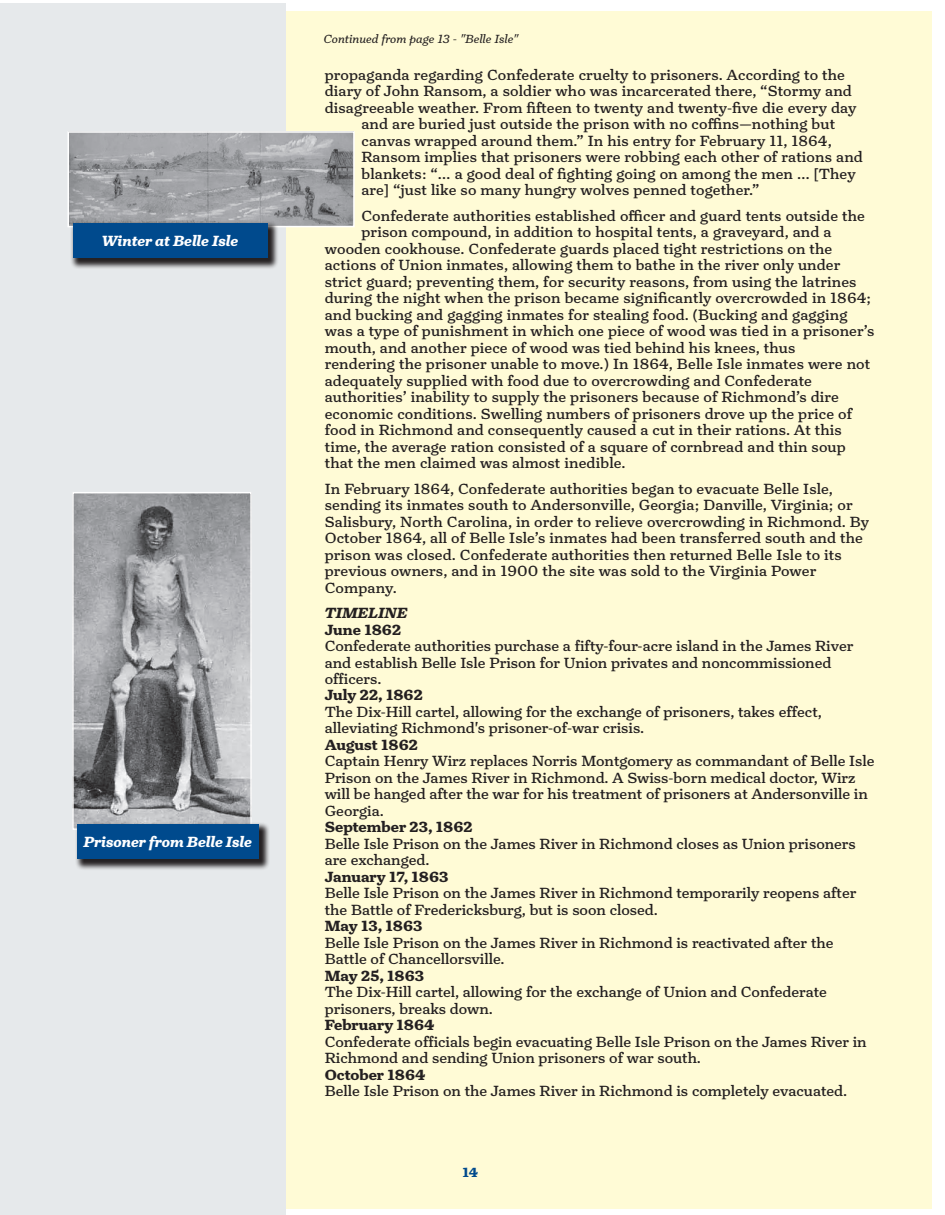
<style>
.page{position:relative;width:945px;height:1215px;background:#fff}
.page>*{position:absolute;margin:0;border:0;box-sizing:border-box;transform-origin:0 0}
.t1{font:15px/16.5px "Turnip";letter-spacing:.01em;color:#231f20}
.t2{font:700 15px "Turnip";color:#231f20}
.t3{font:italic 700 15px "Turnip";color:#fff}
.t4{font:italic 700 15px "Turnip";color:#231f20}
.t5{font:700 13.5px "Turnip";color:#004a8d}
.t6{font:italic 12px "Turnip";color:#231f20}
</style>
<div class="page">
<div style="left:84px;top:11px;width:848px;height:1198px;background:#fffbd6"></div>
<div style="left:0;top:3px;width:286px;height:1212px;background:#e6e9eb"></div>
<img style="left:75px;top:495px;width:174px;height:327px">
<div style="left:72px;top:492px;width:180px;height:338px;border:2px solid #fff"></div>
<svg style="left:75px;top:822px;width:194px;height:48px;background:#767a7f"></svg>
<div style="left:77px;top:825px;width:182px;height:34px;background:#004a8d"></div>
<img style="left:71px;top:134px;width:281px;height:90px">
<div style="left:68px;top:131px;width:287px;height:96px;border:2px solid #fff"></div>
<svg style="left:70px;top:220px;width:209px;height:49px;background:#7c7c7e"></svg>
<div style="left:73px;top:223px;width:194px;height:35px;background:#004a8d"></div>
<p class="t3" style="left:102px;top:231px;width:138px">Winter at Belle Isle</p>
<p class="t3" style="left:84px;top:832px;width:170px">Prisoner from Belle Isle</p>
<p class="t6" style="left:324px;top:32px;width:196px">Continued from page 13 - "Belle Isle"</p>
<p class="t1" style="left:325px;top:66px;width:522px">propaganda regarding Confederate cruelty to prisoners. According to the</p>
<p class="t1" style="left:325px;top:83px;width:529px">diary of John Ransom, a soldier who was incarcerated there, “Stormy and</p>
<p class="t1" style="left:325px;top:99px;width:533px">disagreeable weather. From fifteen to twenty and twenty-five die every day</p>
<p class="t1" style="left:361px;top:116px;width:475px">and are buried just outside the prison with no coffins—nothing but</p>
<p class="t1" style="left:361px;top:132px;width:472px">canvas wrapped around them.” In his entry for February 11, 1864,</p>
<p class="t1" style="left:361px;top:149px;width:503px">Ransom implies that prisoners were robbing each other of rations and</p>
<p class="t1" style="left:361px;top:165px;width:496px">blankets: “… a good deal of fighting going on among the men … [They</p>
<p class="t1" style="left:361px;top:182px;width:400px">are] “just like so many hungry wolves penned together.”</p>
<p class="t1" style="left:361px;top:207px;width:505px">Confederate authorities established officer and guard tents outside the</p>
<p class="t1" style="left:361px;top:224px;width:472px">prison compound, in addition to hospital tents, a graveyard, and a</p>
<p class="t1" style="left:325px;top:240px;width:509px">wooden cookhouse. Confederate guards placed tight restrictions on the</p>
<p class="t1" style="left:325px;top:257px;width:517px">actions of Union inmates, allowing them to bathe in the river only under</p>
<p class="t1" style="left:325px;top:273px;width:533px">strict guard; preventing them, for security reasons, from using the latrines</p>
<p class="t1" style="left:325px;top:290px;width:548px">during the night when the prison became significantly overcrowded in 1864;</p>
<p class="t1" style="left:325px;top:306px;width:524px">and bucking and gagging inmates for stealing food. (Bucking and gagging</p>
<p class="t1" style="left:325px;top:323px;width:551px">was a type of punishment in which one piece of wood was tied in a prisoner’s</p>
<p class="t1" style="left:325px;top:339px;width:472px">mouth, and another piece of wood was tied behind his knees, thus</p>
<p class="t1" style="left:325px;top:356px;width:547px">rendering the prisoner unable to move.) In 1864, Belle Isle inmates were not</p>
<p class="t1" style="left:325px;top:372px;width:489px">adequately supplied with food due to overcrowding and Confederate</p>
<p class="t1" style="left:325px;top:389px;width:516px">authorities’ inability to supply the prisoners because of Richmond’s dire</p>
<p class="t1" style="left:325px;top:405px;width:529px">economic conditions. Swelling numbers of prisoners drove up the price of</p>
<p class="t1" style="left:325px;top:422px;width:519px">food in Richmond and consequently caused a cut in their rations. At this</p>
<p class="t1" style="left:325px;top:438px;width:523px">time, the average ration consisted of a square of cornbread and thin soup</p>
<p class="t1" style="left:325px;top:455px;width:302px">that the men claimed was almost inedible.</p>
<p class="t1" style="left:325px;top:480px;width:546px">In February 1864, Confederate authorities began to evacuate Belle Isle, sending its inmates south to Andersonville, Georgia; Danville, Virginia; or Salisbury, North Carolina, in order to relieve overcrowding in Richmond. By October 1864, all of Belle Isle’s inmates had been transferred south and the prison was closed. Confederate authorities then returned Belle Isle to its previous owners, and in 1900 the site was sold to the Virginia Power Company.</p>
<p class="t4" style="left:325px;top:603px;width:84px">TIMELINE</p>
<p class="t2" style="left:325px;top:619px;width:78px">June 1862</p>
<p class="t1" style="left:325px;top:638px;width:530px">Confederate authorities purchase a fifty-four-acre island in the James River and establish Belle Isle Prison for Union privates and noncommissioned officers.</p>
<p class="t2" style="left:325px;top:685px;width:100px">July 22, 1862</p>
<p class="t1" style="left:325px;top:704px;width:499px">The Dix-Hill cartel, allowing for the exchange of prisoners, takes effect, alleviating Richmond's prisoner-of-war crisis.</p>
<p class="t2" style="left:325px;top:735px;width:95px">August 1862</p>
<p class="t1" style="left:325px;top:753px;width:551px">Captain Henry Wirz replaces Norris Montgomery as commandant of Belle Isle Prison on the James River in Richmond. A Swiss-born medical doctor, Wirz will be hanged after the war for his treatment of prisoners at Andersonville in Georgia.</p>
<p class="t2" style="left:325px;top:817px;width:149px">September 23, 1862</p>
<p class="t1" style="left:325px;top:836px;width:533px">Belle Isle Prison on the James River in Richmond closes as Union prisoners are exchanged.</p>
<p class="t2" style="left:325px;top:867px;width:125px">January 17, 1863</p>
<p class="t1" style="left:325px;top:885px;width:533px">Belle Isle Prison on the James River in Richmond temporarily reopens after the Battle of Fredericksburg, but is soon closed.</p>
<p class="t2" style="left:325px;top:916px;width:99px">May 13, 1863</p>
<p class="t1" style="left:325px;top:935px;width:510px">Belle Isle Prison on the James River in Richmond is reactivated after the<br>Battle of Chancellorsville.</p>
<p class="t2" style="left:325px;top:966px;width:101px">May 25, 1863</p>
<p class="t1" style="left:325px;top:984px;width:504px">The Dix-Hill cartel, allowing for the exchange of Union and Confederate prisoners, breaks down.</p>
<p class="t2" style="left:325px;top:1015px;width:111px">February 1864</p>
<p class="t1" style="left:325px;top:1034px;width:543px">Confederate officials begin evacuating Belle Isle Prison on the James River in<br>Richmond and sending Union prisoners of war south.</p>
<p class="t2" style="left:325px;top:1065px;width:102px">October 1864</p>
<p class="t1" style="left:325px;top:1083px;width:524px">Belle Isle Prison on the James River in Richmond is completely evacuated.</p>
<p class="t5" style="left:462px;top:1164px;width:17px">14</p>
</div>
